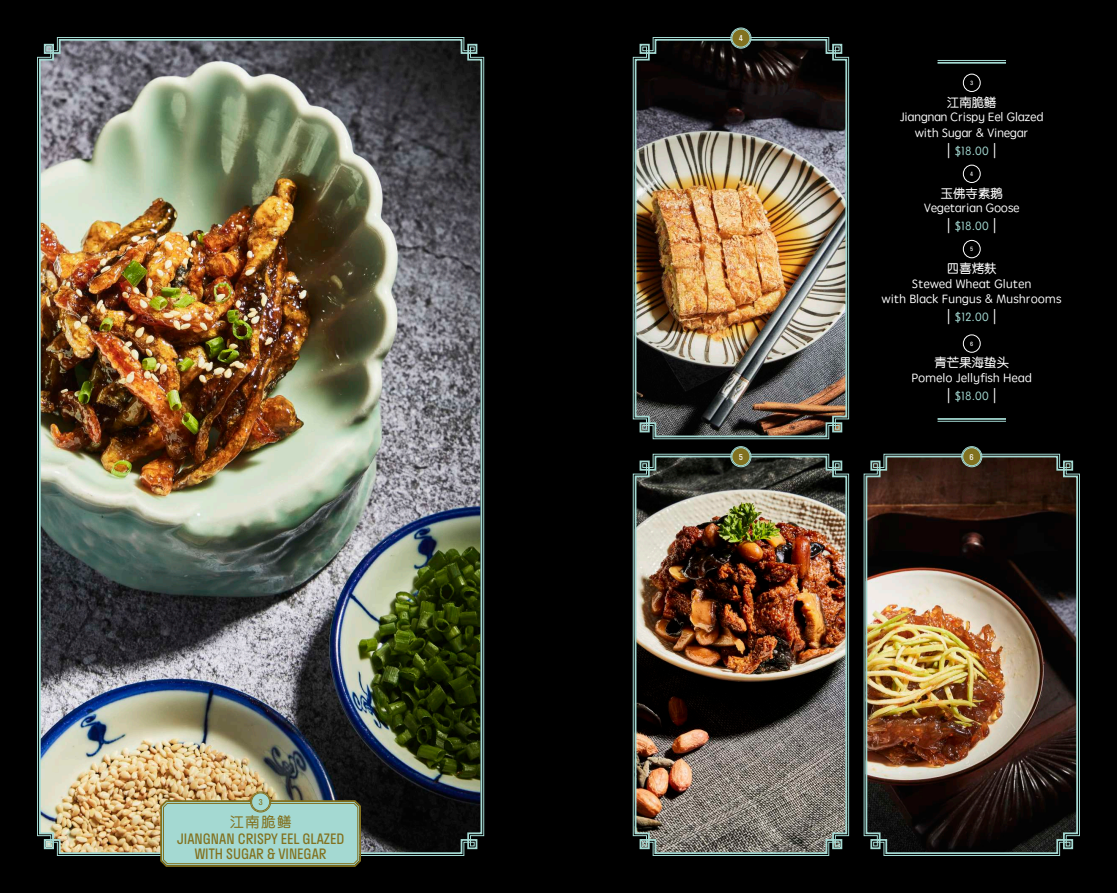
<style>
.page{position:relative;width:1117px;height:893px;background:#fff}
.page>*{position:absolute;margin:0;border:0;box-sizing:border-box;transform-origin:0 0}
.t1{font:14px/14.9px "Stratos";color:#82711f;text-align:center}
.t2{font:14px "ST Yuanti SC Regular";color:#82711f}
.t3{font:12.25px/15.8px "ST Yuanti TC Regular";letter-spacing:.015em;color:#fff;text-align:center}
.t4{font:12.25px "ST Yuanti TC Regular";color:#a4d9d2}
.t5{font:7.88px "Stratos";color:#fff}
.t6{font:7.88px "Stratos";color:#82711f}
.t7{font:5.69px "Stratos";color:#fff}
.s1{font-family:"ST Yuanti TC Light";font-size:21.88px;color:#fff}
</style>
<div class="page">
<div style="left:0;top:0;width:1116px;height:893px;background:#000"></div>
<img style="left:38px;top:38px;width:445px;height:817px">
<img style="left:633px;top:38px;width:214px;height:400px">
<img style="left:633px;top:455px;width:214px;height:400px">
<img style="left:864px;top:455px;width:214px;height:400px">
<hr style="left:937px;top:60px;width:68px;height:1px;background:#a4d9d2">
<hr style="left:937px;top:62px;width:68px;height:2px;background:#a4d9d2">
<div style="left:962px;top:74px;width:18px;height:18px;border:1px solid #fff;border-radius:50%"></div>
<div style="left:962px;top:165px;width:18px;height:18px;border:1px solid #fff;border-radius:50%"></div>
<div style="left:962px;top:240px;width:18px;height:18px;border:1px solid #fff;border-radius:50%"></div>
<div style="left:962px;top:335px;width:18px;height:17px;border:1px solid #fff;border-radius:50%"></div>
<hr style="left:937px;top:421px;width:68px;height:1px;background:#a4d9d2">
<hr style="left:937px;top:418px;width:68px;height:2px;background:#a4d9d2">
<div style="left:731px;top:29px;width:19px;height:18px;background:#82711f;border-radius:50%"></div>
<div style="left:730px;top:28px;width:21px;height:20px;border:1px solid #a4d9d2;border-radius:50%"></div>
<div style="left:731px;top:29px;width:19px;height:18px;border:1px solid #a4d9d2;border-radius:50%"></div>
<div style="left:731px;top:447px;width:19px;height:19px;background:#82711f;border-radius:50%"></div>
<div style="left:730px;top:446px;width:21px;height:21px;border:1px solid #a4d9d2;border-radius:50%"></div>
<div style="left:731px;top:447px;width:19px;height:19px;border:1px solid #a4d9d2;border-radius:50%"></div>
<div style="left:962px;top:447px;width:18px;height:19px;background:#82711f;border-radius:50%"></div>
<div style="left:961px;top:446px;width:20px;height:21px;border:1px solid #a4d9d2;border-radius:50%"></div>
<div style="left:962px;top:447px;width:18px;height:19px;border:1px solid #a4d9d2;border-radius:50%"></div>
<svg style="left:159px;top:799px;width:203px;height:68px"></svg>
<div style="left:163px;top:803px;width:195px;height:61px;border:1px solid #82711f;border-radius:4px"></div>
<div style="left:251px;top:792px;width:19px;height:19px;background:#a4d9d2;border-radius:50%"></div>
<div style="left:250px;top:792px;width:21px;height:20px;border:1px solid #82711f;border-radius:50%"></div>
<div style="left:251px;top:792px;width:19px;height:19px;border:1px solid #82711f;border-radius:50%"></div>
<p class="t6" style="left:258px;top:796px;width:6px">3</p>
<p class="t2" style="left:230px;top:812px;width:63px">江南脆鳝</p>
<p class="t1" style="left:177px;top:831px;width:169px">JIANGNAN CRISPY EEL GLAZED<br>WITH SUGAR &amp; VINEGAR</p>
<p class="t5" style="left:738px;top:32px;width:6px">4</p>
<p class="t7" style="left:969px;top:78px;width:5px">3</p>
<p class="t3" style="left:899px;top:93px;width:145px">江南脆鳝<br>Jiangnan Crispy Eel Glazed with Sugar &amp; Vinegar</p>
<p class="t4" style="left:945px;top:142px;width:53px"><span class="s1">I</span> $18.00 <span class="s1">I</span></p>
<p class="t7" style="left:969px;top:169px;width:5px">4</p>
<p class="t3" style="left:923px;top:184px;width:97px">玉佛寺素鹅<br>Vegetarian Goose</p>
<p class="t4" style="left:945px;top:217px;width:53px"><span class="s1">I</span> $18.00 <span class="s1">I</span></p>
<p class="t7" style="left:969px;top:245px;width:5px">5</p>
<p class="t3" style="left:881px;top:260px;width:181px">四喜烤麸<br>Stewed Wheat Gluten<br>with Black Fungus &amp; Mushrooms</p>
<p class="t4" style="left:946px;top:308px;width:52px"><span class="s1">I</span> $12.00 <span class="s1">I</span></p>
<p class="t7" style="left:969px;top:339px;width:5px">6</p>
<p class="t3" style="left:911px;top:354px;width:121px">青芒果海蛰头<br>Pomelo Jellyfish Head</p>
<p class="t4" style="left:945px;top:387px;width:53px"><span class="s1">I</span> $18.00 <span class="s1">I</span></p>
<p class="t5" style="left:738px;top:450px;width:6px">5</p>
<p class="t5" style="left:969px;top:450px;width:6px">6</p>
</div>
